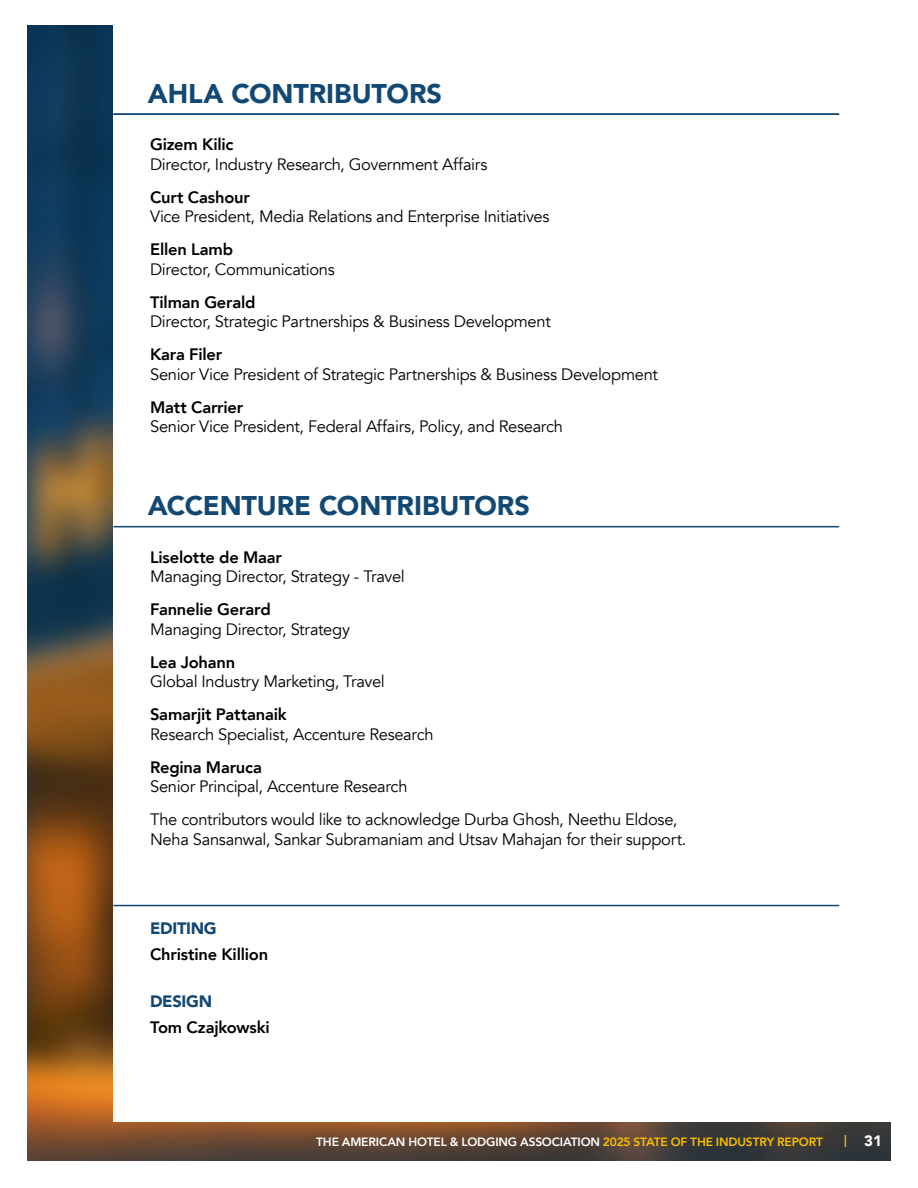
<style>
.page{position:relative;width:918px;height:1188px;background:#fff}
.page>*{position:absolute;margin:0;border:0;box-sizing:border-box;transform-origin:0 0}
.t1{font:900 27px "Avenir";letter-spacing:-.005em;color:#124874}
.t2{font:16.5px/33px "Avenir";letter-spacing:-.02em;color:#000}
.t3{font:800 16.5px "Avenir";letter-spacing:-.01em;color:#000}
.t4{font:900 16.5px "Avenir";letter-spacing:-.015em;color:#124874}
.t5{font:900 15px "Avenir";color:#fff}
.t6{font:800 12px "Avenir";letter-spacing:-.015em;color:#fff}
.s1{color:#fbbe00}
.s2{font-weight:800;font-size:12px;color:#fbbe00}
</style>
<div class="page">
<img style="left:27px;top:26px;width:864px;height:1135px">
<div style="left:113px;top:0;width:805px;height:1121px;background:#fff"></div>
<hr style="left:113px;top:113px;width:726px;height:2px;background:#124874">
<hr style="left:113px;top:526px;width:726px;height:1px;background:#124874">
<hr style="left:113px;top:905px;width:726px;height:1px;background:#124874">
<h1 class="t1" style="left:148px;top:70px;width:296px">AHLA CONTRIBUTORS</h1>
<p class="t3" style="left:150px;top:131px;width:85px">Gizem Kilic</p>
<p class="t2" style="left:150px;top:148px;width:339px">Director, Industry Research, Government Affairs</p>
<p class="t3" style="left:150px;top:184px;width:101px">Curt Cashour</p>
<p class="t2" style="left:150px;top:200px;width:401px">Vice President, Media Relations and Enterprise Initiatives</p>
<p class="t3" style="left:150px;top:236px;width:85px">Ellen Lamb</p>
<p class="t2" style="left:150px;top:253px;width:186px">Director, Communications</p>
<p class="t3" style="left:150px;top:289px;width:107px">Tilman Gerald</p>
<p class="t2" style="left:150px;top:305px;width:402px">Director, Strategic Partnerships &amp; Business Development</p>
<p class="t3" style="left:150px;top:341px;width:74px">Kara Filer</p>
<p class="t2" style="left:150px;top:358px;width:509px">Senior Vice President of Strategic Partnerships &amp; Business Development</p>
<p class="t3" style="left:150px;top:394px;width:95px">Matt Carrier</p>
<p class="t2" style="left:150px;top:410px;width:414px">Senior Vice President, Federal Affairs, Policy, and Research</p>
<h1 class="t1" style="left:148px;top:483px;width:383px">ACCENTURE CONTRIBUTORS</h1>
<p class="t3" style="left:150px;top:544px;width:133px">Liselotte de Maar</p>
<p class="t2" style="left:150px;top:560px;width:256px">Managing Director, Strategy - Travel</p>
<p class="t3" style="left:150px;top:596px;width:122px">Fannelie Gerard</p>
<p class="t2" style="left:150px;top:613px;width:201px">Managing Director, Strategy</p>
<p class="t3" style="left:150px;top:649px;width:87px">Lea Johann</p>
<p class="t2" style="left:150px;top:665px;width:236px">Global Industry Marketing, Travel</p>
<p class="t3" style="left:150px;top:701px;width:138px">Samarjit Pattanaik</p>
<p class="t2" style="left:150px;top:718px;width:285px">Research Specialist, Accenture Research</p>
<p class="t3" style="left:150px;top:754px;width:113px">Regina Maruca</p>
<p class="t2" style="left:150px;top:770px;width:529px">Senior Principal, Accenture Research<br>The contributors would like to acknowledge Durba Ghosh, Neethu Eldose,</p>
<p class="t2" style="left:150px;top:823px;width:538px">Neha Sansanwal, Sankar Subramaniam and Utsav Mahajan for their support.</p>
<p class="t4" style="left:150px;top:914px;width:68px">EDITING</p>
<p class="t3" style="left:150px;top:942px;width:120px">Christine Killion</p>
<p class="t4" style="left:150px;top:987px;width:64px">DESIGN</p>
<p class="t3" style="left:150px;top:1015px;width:121px">Tom Czajkowski</p>
<p class="t6" style="left:316px;top:1132px;width:508px">THE AMERICAN HOTEL &amp; LODGING ASSOCIATION <span class="s1">2025 STATE OF THE INDUSTRY REPORT</span></p>
<p class="t5" style="left:844px;top:1128px;width:39px"><span class="s2">|</span> 31</p>
</div>
